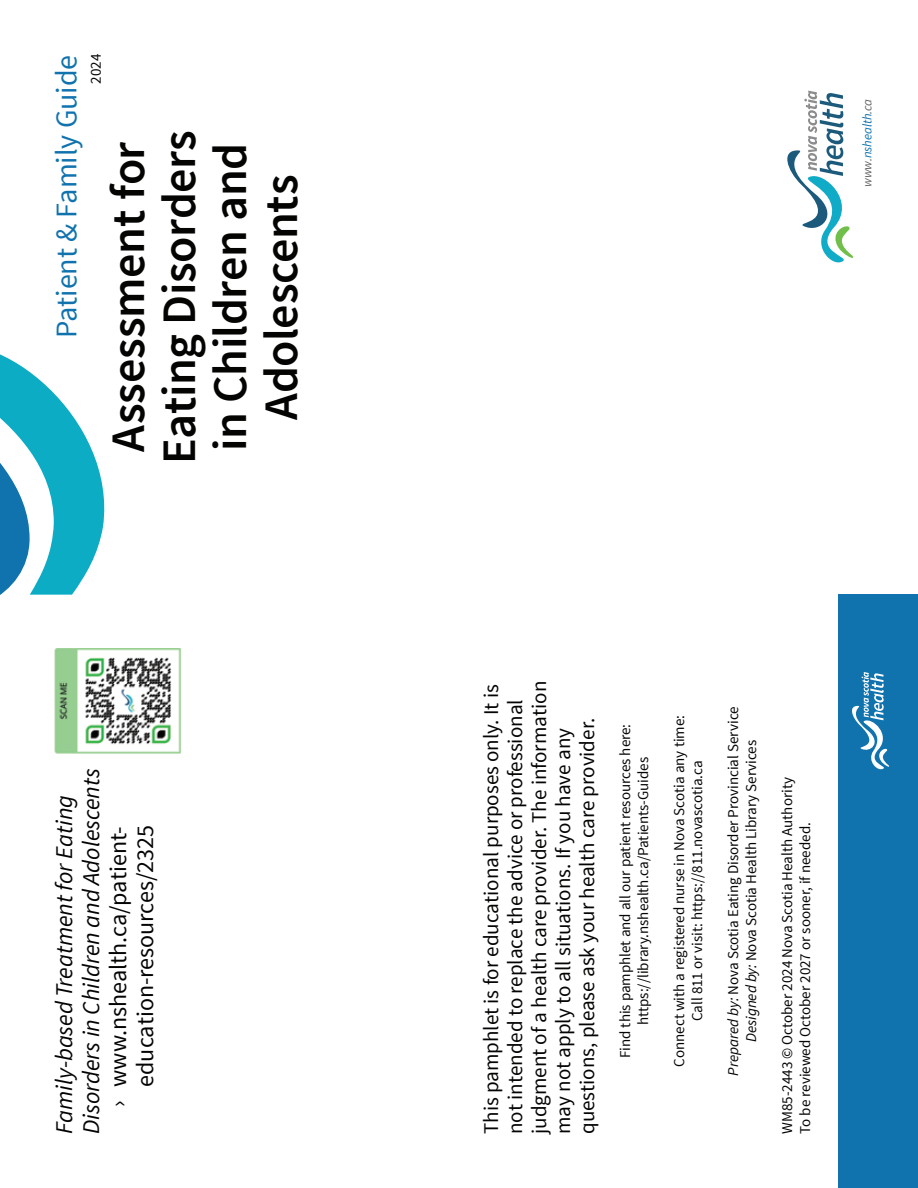
<style>
.page{position:relative;width:918px;height:1188px;background:#fff}
.page>*{position:absolute;margin:0;border:0;box-sizing:border-box;transform-origin:0 0}
.t1{font:600 48px/51px "Source Sans Pro";letter-spacing:-.01em;color:#040503;text-align:center}
.t2{font:30px "Source Sans Pro";color:#1073ae}
.t3{font:italic 24px/27px "Source Sans Pro";color:#040503}
.t4{font:24px/27px "Source Sans Pro";color:#040503;text-align:right}
.t5{font:21px/24px "Source Sans Pro";color:#040503}
.t6{font:15px/18px "Source Sans Pro";color:#040503;text-align:center}
.t7{font:italic 12.75px "Source Sans Pro";letter-spacing:-.01em;color:#1073ae}
.s1{color:#636566}
.s2{font-style:italic}
</style>
<div class="page">
<svg style="left:0;top:354px;width:105px;height:240px"></svg>
<svg style="left:787px;top:91px;width:66px;height:171px"></svg>
<img style="left:54px;top:648px;width:127px;height:106px">
<div style="left:838px;top:594px;width:80px;height:594px;background:#1073ae"></div>
<svg style="left:852px;top:672px;width:37px;height:97px"></svg>
<h2 class="t2" style="left:47px;top:338px;width:285px;rotate:-90deg">Patient &amp; Family Guide</h2>
<p class="t6" style="left:87px;top:84px;width:31px;rotate:-90deg">2024</p>
<h1 class="t1" style="left:101px;top:464px;width:335px;rotate:-90deg">Assessment for<br>Eating Disorders in Children and<br>Adolescents</h1>
<p class="t7" style="left:859px;top:187px;width:90px;rotate:-90deg"><span class="s1">www.</span>nshealth<span class="s1">.ca</span></p>
<p class="t5" style="left:479px;top:1134px;width:455px;rotate:-90deg">This pamphlet is for educational purposes only. It is not intended to replace the advice or professional judgment of a health care provider. The information may not apply to all situations. If you have any questions, please ask your health care provider.</p>
<p class="t6" style="left:616px;top:1058px;width:336px;rotate:-90deg">Find this pamphlet and all our patient resources here: https://library.nshealth.ca/Patients-Guides</p>
<p class="t6" style="left:670px;top:1067px;width:353px;rotate:-90deg">Connect with a registered nurse in Nova Scotia any time:<br>Call 811 or visit: https://811.novascotia.ca</p>
<p class="t6" style="left:724px;top:1076px;width:371px;rotate:-90deg"><span class="s2">Prepared by:</span> Nova Scotia Eating Disorder Provincial Service<br><span class="s2">Designed by:</span> Nova Scotia Health Library Services</p>
<h3 class="t3" style="left:50px;top:1134px;width:367px;rotate:-90deg">Family-based Treatment for Eating<br>Disorders in Children and Adolescents</h3>
<p class="t6" style="left:778px;top:1134px;width:358px;text-align:left;rotate:-90deg">WM85-2443 © October 2024 Nova Scotia Health Authority<br>To be reviewed October 2027 or sooner, if needed.</p>
<h3 class="t4" style="left:104px;top:1107px;width:283px;rotate:-90deg">› www.nshealth.ca/patient&shy;education-resources/2325</h3>
</div>
